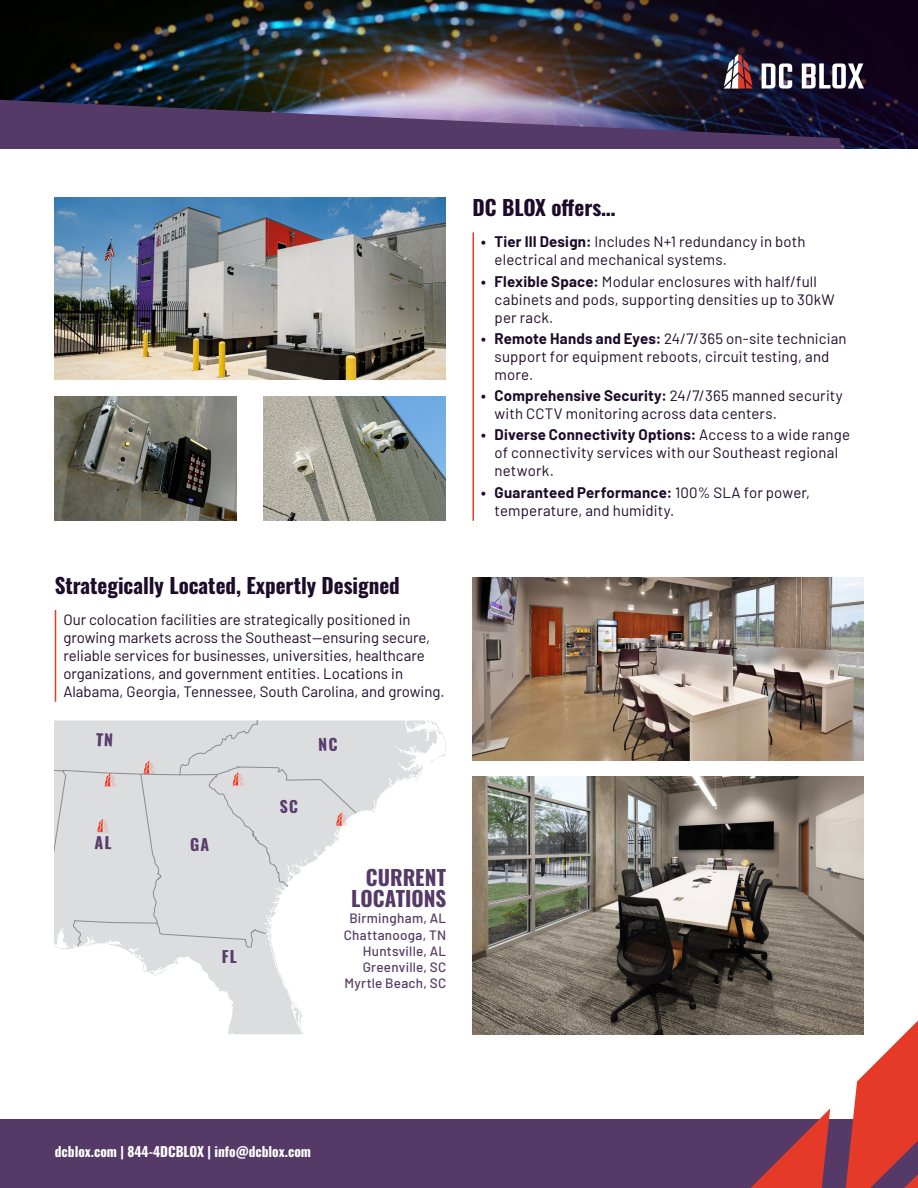
<style>
.page{position:relative;width:918px;height:1188px;background:#fff}
.page>*{position:absolute;margin:0;border:0;box-sizing:border-box;transform-origin:0 0}
.t1{font:21px "Oswald";color:#1c0b29}
.t2{font:21px/21px "Oswald";color:#553967;text-align:right}
.t3{font:15.9px "Oswald";color:#593b6c}
.t4{font:15px/18px "Barlow";letter-spacing:.005em;color:#1c0b29}
.t5{font:500 13.5px "Barlow";letter-spacing:.02em;color:#553967}
.t6{font:13.5px "Oswald";color:#fff}
.s1{font-weight:700}
</style>
<div class="page">
<img style="left:0;top:0;width:918px;height:149px">
<div style="left:0;top:1112px;width:918px;height:76px;background:#553967"></div>
<img style="left:228px;top:0;width:690px;height:148px">
<svg style="left:724px;top:54px;width:29px;height:35px"></svg>
<svg style="left:762px;top:63px;width:30px;height:26px"></svg>
<svg style="left:802px;top:63px;width:62px;height:26px"></svg>
<img style="left:0;top:100px;width:917px;height:49px">
<div style="left:0;top:149px;width:918px;height:970px;background:#fff"></div>
<img style="left:472px;top:578px;width:392px;height:183px">
<img style="left:472px;top:776px;width:392px;height:258px">
<img style="left:54px;top:198px;width:392px;height:182px">
<img style="left:54px;top:396px;width:182px;height:125px">
<img style="left:263px;top:396px;width:183px;height:125px">
<svg style="left:438px;top:727px;width:7px;height:31px"></svg>
<svg style="left:356px;top:720px;width:82px;height:93px;fill:#dcdddf"></svg>
<hr style="left:472px;top:232px;width:2px;height:289px;background:#e63a28">
<hr style="left:55px;top:610px;width:1px;height:92px;background:#e63a28">
<svg style="left:751px;top:1108px;width:79px;height:80px"></svg>
<svg style="left:846px;top:1021px;width:72px;height:167px"></svg>
<svg style="left:54px;top:720px;width:302px;height:314px"></svg>
<p class="t1" style="left:55px;top:566px;width:347px">Strategically Located, Expertly Designed</p>
<p class="t4" style="left:63px;top:609px;width:383px">Our colocation facilities are strategically positioned in growing markets across the Southeast—ensuring secure, reliable services for businesses, universities, healthcare organizations, and government entities. Locations in Alabama, Georgia, Tennessee, South Carolina, and growing.</p>
<p class="t1" style="left:472px;top:189px;width:144px">DC BLOX offers…</p>
<p class="t4" style="left:495px;top:232px;width:312px;text-indent:-14px"><span class="s1">• Tier III Design:</span> Includes N+1 redundancy in both electrical and mechanical systems.</p>
<p class="t4" style="left:495px;top:271px;width:342px;text-indent:-14px"><span class="s1">• Flexible Space:</span> Modular enclosures with half/full cabinets and pods, supporting densities up to 30kW per rack.</p>
<p class="t4" style="left:495px;top:328px;width:354px;text-indent:-14px"><span class="s1">• Remote Hands and Eyes:</span> 24/7/365 on-site technician support for equipment reboots, circuit testing, and more.</p>
<p class="t4" style="left:495px;top:386px;width:350px;text-indent:-14px"><span class="s1">• Comprehensive Security:</span> 24/7/365 manned security with CCTV monitoring across data centers.</p>
<p class="t4" style="left:495px;top:425px;width:357px;text-indent:-14px"><span class="s1">• Diverse Connectivity Options:</span> Access to a wide range of connectivity services with our Southeast regional network.</p>
<p class="t4" style="left:495px;top:482px;width:317px;text-indent:-14px"><span class="s1">• Guaranteed Performance:</span> 100% SLA for power, temperature, and humidity.</p>
<p class="t3" style="left:190px;top:830px;width:21px">GA</p>
<p class="t3" style="left:222px;top:942px;width:17px">FL</p>
<p class="t2" style="left:351px;top:865px;width:97px">CURRENT<br>LOCATIONS</p>
<p class="t5" style="left:349px;top:909px;width:98px">Birmingham, AL</p>
<p class="t5" style="left:344px;top:925px;width:104px">Chattanooga, TN</p>
<p class="t5" style="left:363px;top:941px;width:85px">Huntsville, AL</p>
<p class="t5" style="left:363px;top:957px;width:85px">Greenville, SC</p>
<p class="t5" style="left:344px;top:974px;width:103px">Myrtle Beach, SC</p>
<p class="t6" style="left:55px;top:1139px;width:258px">dcblox.com | 844-4DCBLOX | info@dcblox.com</p>
</div>
